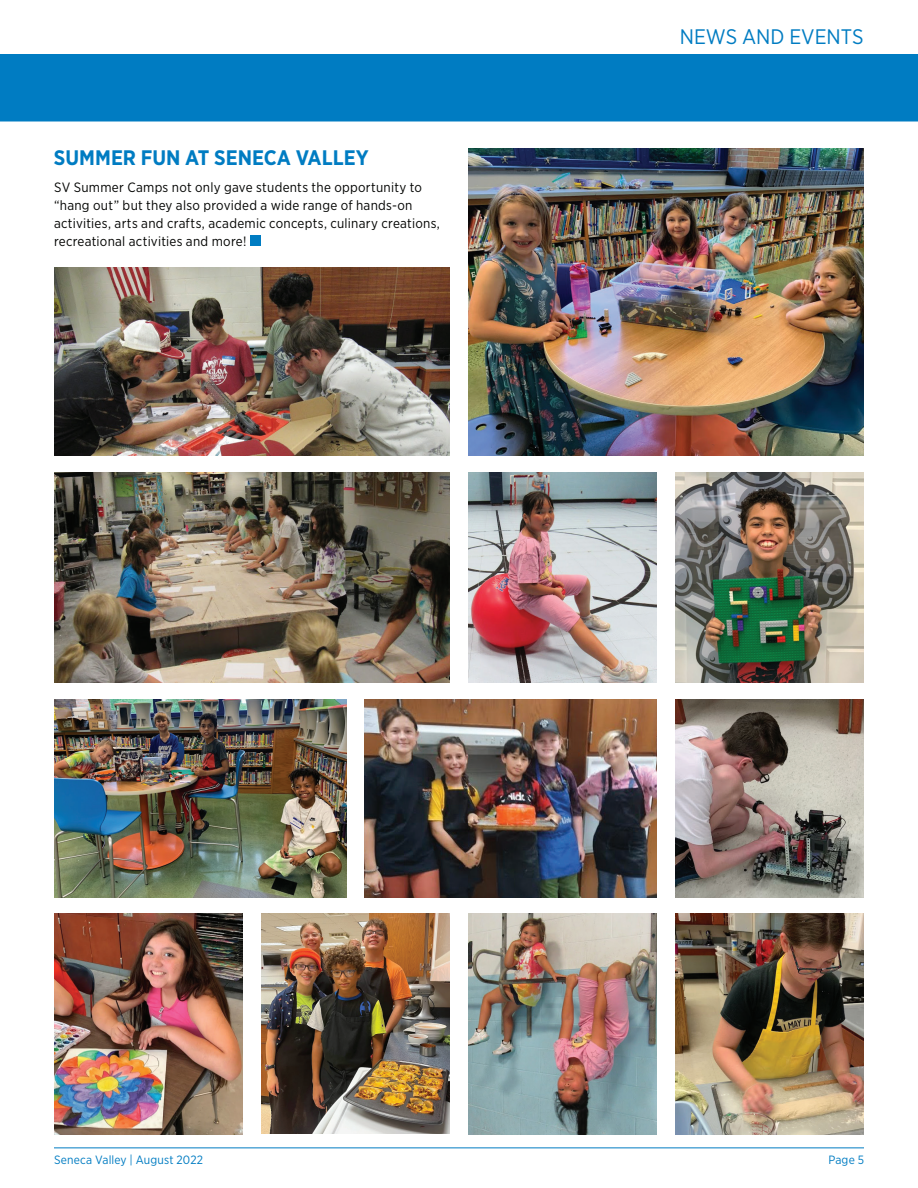
<style>
.page{position:relative;width:918px;height:1188px;background:#fff}
.page>*{position:absolute;margin:0;border:0;box-sizing:border-box;transform-origin:0 0}
.t1{font:700 21px "Gotham Narrow";color:#007cc2}
.t2{font:21px "Gotham Narrow";color:#007cc2}
.t3{font:13.5px/18px "Gotham Narrow";letter-spacing:.02em;color:#040503}
.t4{font:12px "Gotham Narrow";letter-spacing:.015em;color:#007cc2}
</style>
<div class="page">
<hr style="left:54px;top:1148px;width:810px;height:1px;background:#007cc2">
<div style="left:0;top:54px;width:918px;height:68px;background:#007cc2"></div>
<img style="left:468px;top:473px;width:189px;height:210px">
<img style="left:675px;top:700px;width:189px;height:197px">
<img style="left:468px;top:148px;width:396px;height:308px">
<img style="left:675px;top:473px;width:189px;height:210px">
<img style="left:675px;top:914px;width:189px;height:220px">
<img style="left:364px;top:700px;width:293px;height:197px">
<img style="left:468px;top:914px;width:189px;height:220px">
<img style="left:54px;top:700px;width:292px;height:197px">
<img style="left:54px;top:473px;width:396px;height:210px">
<div style="left:250px;top:235px;width:11px;height:11px;background:#007cc2"></div>
<img style="left:54px;top:268px;width:396px;height:188px">
<img style="left:54px;top:914px;width:189px;height:220px">
<img style="left:261px;top:914px;width:189px;height:220px">
<h1 class="t1" style="left:54px;top:144px;width:316px">SUMMER FUN AT SENECA VALLEY</h1>
<p class="t3" style="left:54px;top:178px;width:387px">SV Summer Camps not only gave students the opportunity to “hang out” but they also provided a wide range of hands-on activities, arts and crafts, academic concepts, culinary creations, recreational activities and more!</p>
<h1 class="t2" style="left:680px;top:23px;width:185px">NEWS AND EVENTS</h1>
<p class="t4" style="left:54px;top:1153px;width:151px">Seneca Valley | August 2022</p>
<p class="t4" style="left:828px;top:1153px;width:37px">Page 5</p>
</div>
